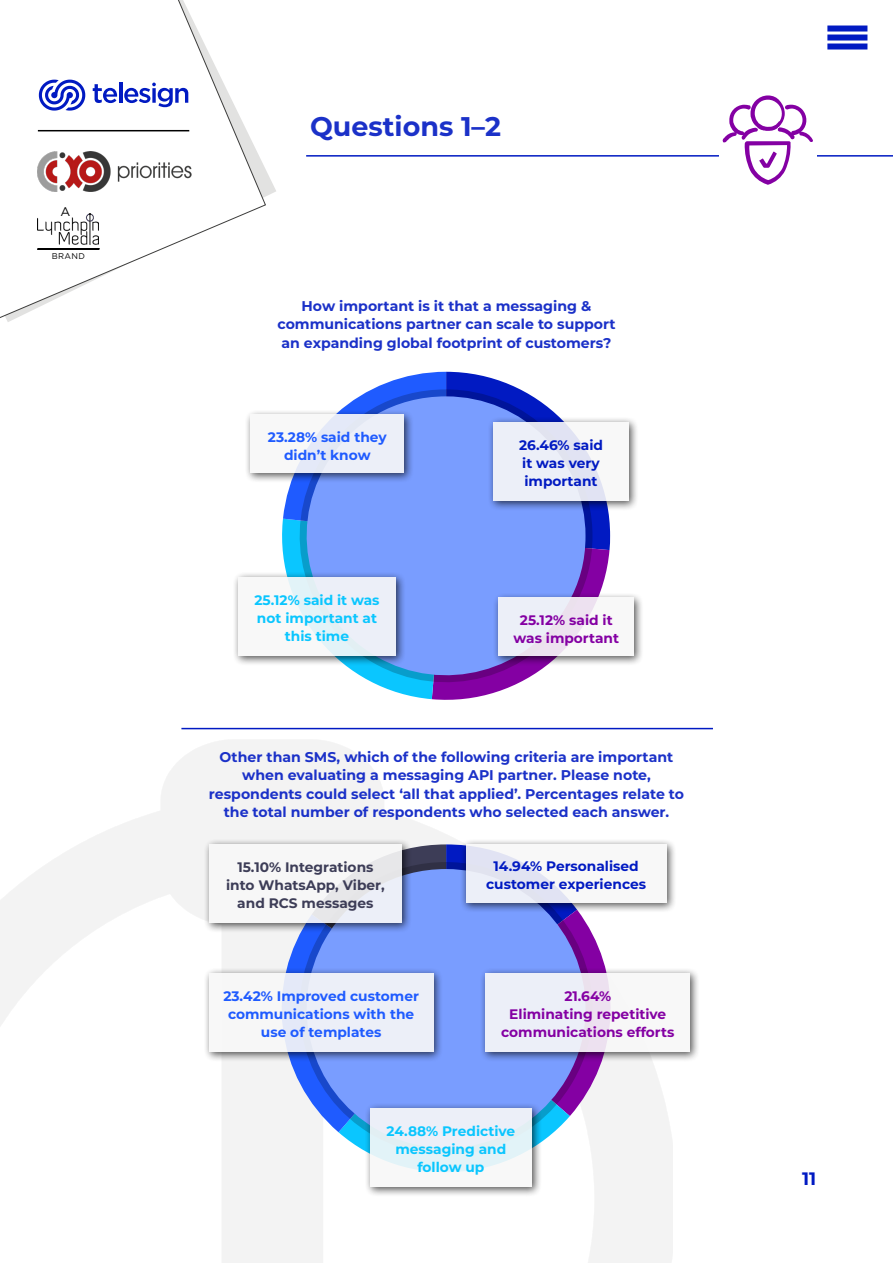
<style>
.page{position:relative;width:893px;height:1263px;background:#fff}
.page>*{position:absolute;margin:0;border:0;box-sizing:border-box;transform-origin:0 0}
.HEADING{font:700 27px "Montserrat";color:#1b31c8}
.t1{font:700 18px "Montserrat";color:#011ac2}
.Questions{font:700 14.1px/18.1px "Montserrat";color:#1b31c8;text-align:center}
.Labels_4_cobolt{font:700 13.8px/18px "Montserrat";color:#1f5bff;text-align:center}
.Labels_3_cyan{font:700 13.8px/18px "Montserrat";color:#0ac6ff;text-align:center}
.Labels_2_violet{font:700 13.8px/18px "Montserrat";color:#8400a3;text-align:center}
.Labels_1_Indigo{font:700 13.8px/18px "Montserrat";color:#011ac2;text-align:center}
.Labels_5_Onyx_700{font:700 13.8px/18px "Montserrat";color:#3d3d57;text-align:center}
.t2{font:12.6px "Gotham";color:#000}
.t3{font:8.25px "Gotham";letter-spacing:.05em;color:#000}
</style>
<div class="page">
<div style="left:827px;top:26px;width:40px;height:6px;background:#011ac2"></div>
<div style="left:827px;top:35px;width:40px;height:6px;background:#011ac2"></div>
<div style="left:827px;top:44px;width:40px;height:6px;background:#011ac2"></div>
<hr style="left:306px;top:155px;width:587px;height:2px;background:#011ac2">
<div style="left:719px;top:94px;width:97px;height:92px;background:#fff"></div>
<svg style="left:722px;top:95px;width:91px;height:90px"></svg>
<svg style="left:280px;top:844px;width:332px;height:347px"></svg>
<svg style="left:287px;top:869px;width:298px;height:299px;fill:#799dff"></svg>
<div style="left:460px;top:838px;width:217px;height:75px;background:#000;opacity:.75"></div>
<svg style="left:466px;top:844px;width:201px;height:59px"></svg>
<div style="left:203px;top:838px;width:209px;height:95px;background:#000;opacity:.75"></div>
<div style="left:209px;top:844px;width:193px;height:79px;background:linear-gradient(to right,#fbfaf8,#ebecf1)"></div>
<div style="left:479px;top:967px;width:222px;height:95px;background:#000;opacity:.75"></div>
<svg style="left:485px;top:973px;width:205px;height:78px;fill:#eceff8"></svg>
<div style="left:203px;top:967px;width:241px;height:95px;background:#000;opacity:.75"></div>
<div style="left:209px;top:973px;width:224px;height:78px;background:#eceff8"></div>
<div style="left:364px;top:1102px;width:178px;height:95px;background:#000;opacity:.75"></div>
<div style="left:370px;top:1108px;width:162px;height:79px;background:#ecf3f8"></div>
<svg style="left:282px;top:372px;width:328px;height:328px"></svg>
<svg style="left:300px;top:389px;width:292px;height:293px"></svg>
<svg style="left:287px;top:396px;width:298px;height:299px;background:#7d9df7"></svg>
<div style="left:245px;top:409px;width:169px;height:74px;background:#000;opacity:.75"></div>
<div style="left:251px;top:415px;width:153px;height:58px;background:#eceff8"></div>
<div style="left:232px;top:572px;width:174px;height:94px;background:#000;opacity:.75"></div>
<div style="left:238px;top:578px;width:158px;height:78px;background:#ecf3f8"></div>
<div style="left:487px;top:416px;width:152px;height:95px;background:#000;opacity:.75"></div>
<div style="left:493px;top:422px;width:136px;height:79px;background:#eceff8"></div>
<div style="left:492px;top:592px;width:153px;height:74px;background:#000;opacity:.75"></div>
<svg style="left:498px;top:598px;width:136px;height:58px"></svg>
<hr style="left:181px;top:728px;width:532px;height:1px;background:#011ac2">
<svg style="left:0;top:0;width:266px;height:322px"></svg>
<img style="left:165px;top:152px;width:26px;height:40px">
<svg style="left:23px;top:131px;width:142px;height:140px"></svg>
<svg style="left:93px;top:84px;width:24px;height:19px"></svg>
<hr style="left:119px;top:83px;width:3px;height:20px;background:#011ac2">
<svg style="left:124px;top:83px;width:64px;height:24px"></svg>
<svg style="left:39px;top:80px;width:46px;height:31px"></svg>
<hr style="left:38px;top:130px;width:151px;height:1px;background:#000">
<p class="t2" style="left:60px;top:203px;width:11px">A</p>
<p class="t3" style="left:52px;top:251px;width:35px">BRAND</p>
<p class="HEADING" style="left:310px;top:107px;width:192px">Questions 1–2</p>
<p class="Questions" style="left:277px;top:297px;width:340px">How important is it that a messaging &amp; communications partner can scale to support an expanding global footprint of customers?</p>
<p class="Labels_4_cobolt" style="left:268px;top:427px;width:120px">23.28% said they didn’t know</p>
<p class="Labels_3_cyan" style="left:254px;top:591px;width:127px">25.12% said it was not important at this time</p>
<p class="Labels_1_Indigo" style="left:519px;top:436px;width:86px;text-align:left">26.46% said it was very important</p>
<p class="Labels_2_violet" style="left:513px;top:610px;width:107px">25.12% said it was important</p>
<p class="Questions" style="left:209px;top:747px;width:477px">Other than SMS, which of the following criteria are important when evaluating a messaging API partner. Please note, respondents could select ‘all that applied’. Percentages relate to the total number of respondents who selected each answer.</p>
<p class="Labels_5_Onyx_700" style="left:226px;top:858px;width:160px">15.10% Integrations into WhatsApp, Viber, and RCS messages</p>
<p class="Labels_4_cobolt" style="left:223px;top:986px;width:197px">23.42% Improved customer communications with the use of templates</p>
<p class="Labels_1_Indigo" style="left:486px;top:857px;width:161px">14.94% Personalised customer experiences</p>
<p class="Labels_2_violet" style="left:501px;top:986px;width:175px">21.64%<br>Eliminating repetitive communications efforts</p>
<p class="Labels_3_cyan" style="left:387px;top:1122px;width:130px">24.88% Predictive messaging and follow up</p>
<p class="t1" style="left:802px;top:1165px;width:16px">11</p>
</div>
